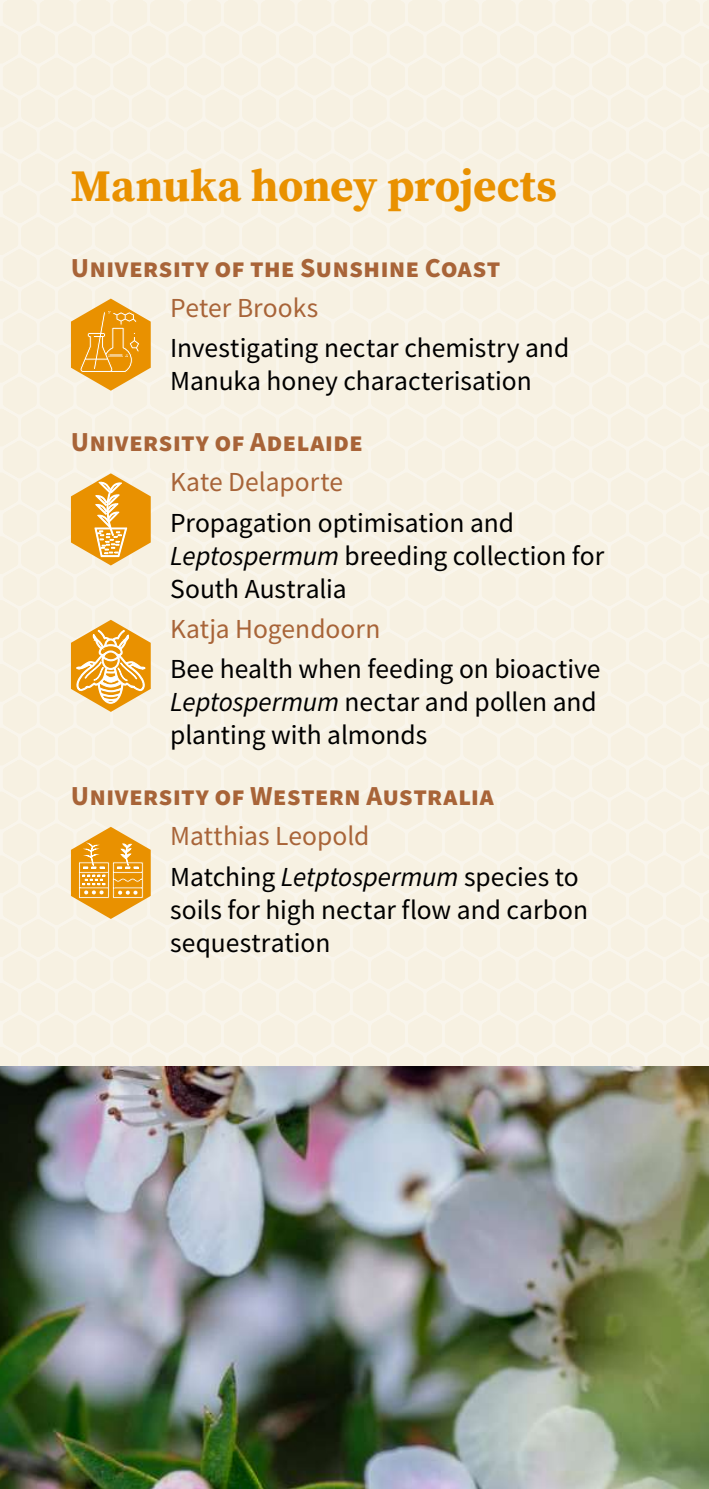
<style>
.page{position:relative;width:709px;height:1489px;background:#fff}
.page>*{position:absolute;margin:0;border:0;box-sizing:border-box;transform-origin:0 0}
.t1{font:700 45px "Source Serif Pro";letter-spacing:-.005em;color:#e99100}
.t2{font:27.5px/33px "Source Sans Pro";color:#000}
.t3{font:700 27.5px "Source Sans Pro";letter-spacing:.005em;color:#a86438}
.t4{font:27.5px "Source Sans Pro";color:#a86438}
.s1{font-style:italic}
.s2{color:#a86438}
</style>
<div class="page">
<img style="left:0;top:0;width:709px;height:1489px">
<h1 class="t1" style="left:71px;top:155px;width:487px">Manuka honey projects</h1>
<p class="t3" style="left:71px;top:249px;width:431px">University of the Sunshine Coast</p>
<p class="t4" style="left:170px;top:290px;width:150px">Peter Brooks</p>
<p class="t2" style="left:170px;top:331px;width:400px">Investigating nectar chemistry and<br>Manuka honey characterisation</p>
<p class="t3" style="left:71px;top:423px;width:294px">University of Adelaide</p>
<p class="t4" style="left:170px;top:465px;width:174px">Kate Delaporte</p>
<p class="t2" style="left:170px;top:506px;width:435px">Propagation optimisation and<br><span class="s1">Leptospermum</span> breeding collection for<br>South Australia</p>
<p class="t4" style="left:170px;top:611px;width:212px">Katja Hogendoorn</p>
<p class="t2" style="left:170px;top:652px;width:432px">Bee health when feeding on bioactive<br><span class="s1">Leptospermum</span> nectar and pollen and planting with almonds</p>
<p class="t3" style="left:71px;top:777px;width:424px">University of Western Australia</p>
<p class="t2" style="left:170px;top:816px;width:410px;line-height:40px"><span class="s2">Matthias Leopold<br></span>Matching <span class="s1">Letptospermum</span> species to</p>
<p class="t2" style="left:170px;top:892px;width:419px">soils for high nectar flow and carbon sequestration</p>
</div>
